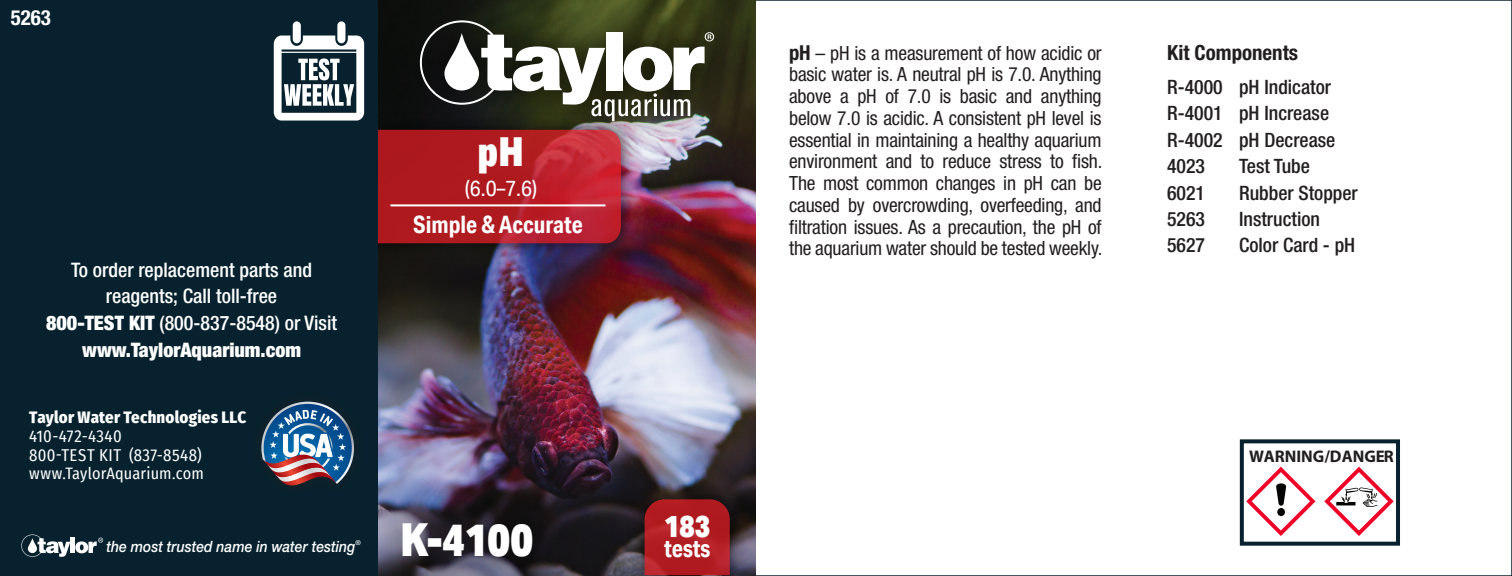
<style>
.page{position:relative;width:1512px;height:576px;background:#fff}
.page>*{position:absolute;margin:0;border:0;box-sizing:border-box;transform-origin:0 0}
.t1{font:900 45.6px "Aktiv Grotesk Cd";color:#fff}
.t2{font:900 40px "Aktiv Grotesk Cd";color:#fff}
.t3{font:900 30.6px "Aktiv Grotesk Cd";color:#fff}
.t4{font:700 24.4px "Aktiv Grotesk Cd";color:#fff}
.t5{font:700 24px "Aktiv Grotesk Cd";color:#fff}
.t6{font:22px "Aktiv Grotesk Cd";color:#fff}
.Procedure{font:700 condensed 20.8px "Helvetica Neue LT Pro";color:#231f20}
.Procedure-2{font:700 condensed 20.8px "Helvetica Neue LT Pro";color:#fff}
.Procedure-3{font:500 condensed 20px/26.6px "Helvetica Neue LT Pro";color:#fff;text-align:center}
.General{font:500 condensed 19.8px "Helvetica Neue LT Pro";color:#231f20}
.t7{font:condensed 19.6px/21.8px "Helvetica Neue LT Pro";letter-spacing:-.01em;color:#231f20;text-align:justify}
.t8{font:16.8px "Fira Sans Condensed";letter-spacing:.025em;color:#fff}
.t9{font:800 16.8px "Fira Sans Condensed";letter-spacing:.015em;color:#fff}
.t10{font:700 16.8px "Myriad Pro";color:#231f20}
.t11{font:16.2px "Fira Sans Condensed";letter-spacing:.01em;color:#fff}
.t12{font:italic 500 15.6px "Helvetica Neue LT Pro";color:#fff;scale:.9 1}
.t13{font:italic 500 6.8px "Helvetica Neue LT Pro";color:#fff}
.s1{font-weight:900}
.s2{font-weight:700;font-size:20.6px}
</style>
<div class="page">
<img style="left:378px;top:175px;width:378px;height:401px">
<img style="left:378px;top:0;width:378px;height:175px">
<svg style="left:420px;top:20px;width:294px;height:101px"></svg>
<img style="left:378px;top:463px;width:209px;height:113px">
<img style="left:624px;top:479px;width:127px;height:97px">
<svg style="left:645px;top:499px;width:85px;height:76px"></svg>
<img style="left:378px;top:109px;width:264px;height:155px">
<svg style="left:378px;top:130px;width:243px;height:113px"></svg>
<hr style="left:390px;top:204px;width:215px;height:2px;background:#fff">
<div style="left:0;top:0;width:378px;height:576px;background:#07222e"></div>
<img style="left:261px;top:402px;width:93px;height:84px">
<svg style="left:21px;top:535px;width:82px;height:22px"></svg>
<div style="left:293px;top:21px;width:8px;height:22px;background:#fff;border-radius:4px"></div>
<div style="left:337px;top:21px;width:8px;height:22px;background:#fff;border-radius:4px"></div>
<svg style="left:274px;top:36px;width:90px;height:85px"></svg>
<svg style="left:1324px;top:467px;width:70px;height:69px"></svg>
<svg style="left:1246px;top:467px;width:70px;height:69px"></svg>
<div style="left:1240px;top:439px;width:160px;height:107px;border:4px solid #07222e"></div>
<p class="Procedure-2" style="left:11px;top:5px;width:42px">5263</p>
<p class="Procedure-3" style="left:46px;top:256px;width:292px">To order replacement parts and reagents; Call toll-free<br><span class="s1">800-TEST KIT</span> (800-837-8548) or Visit <span class="s1">www.TaylorAquarium.com</span></p>
<p class="t9" style="left:29px;top:403px;width:219px">Taylor Water Technologies LLC</p>
<p class="t8" style="left:29px;top:424px;width:94px">410-472-4340</p>
<p class="t8" style="left:29px;top:443px;width:174px">800-TEST KIT (837-8548)</p>
<p class="t11" style="left:29px;top:461px;width:176px">www.TaylorAquarium.com</p>
<p class="t12" style="left:106px;top:538px;width:278px">the most trusted name in water testing</p>
<p class="t13" style="left:355px;top:538px;width:7px">®</p>
<p class="t2" style="left:478px;top:126px;width:48px">pH</p>
<p class="t6" style="left:465px;top:175px;width:74px">(6.0–7.6)</p>
<p class="t5" style="left:413px;top:209px;width:171px">Simple &amp; Accurate</p>
<p class="t1" style="left:400px;top:510px;width:135px">K-4100</p>
<p class="t3" style="left:664px;top:507px;width:47px">183</p>
<p class="t4" style="left:664px;top:534px;width:48px">tests</p>
<p class="t7" style="left:789px;top:42px;width:315px"><span class="s2">pH</span> – pH is a measurement of how acidic or basic water is. A neutral pH is 7.0. Anything above a pH of 7.0 is basic and anything below 7.0 is acidic. A consistent pH level is essential in maintaining a healthy aquarium environment and to reduce stress to fish.<br>The most common changes in pH can be caused by overcrowding, overfeeding, and filtration issues. As a precaution, the pH of the aquarium water should be tested weekly.</p>
<p class="Procedure" style="left:1167px;top:40px;width:133px">Kit Components</p>
<p class="General" style="left:1167px;top:75px;width:165px">R-4000 pH Indicator</p>
<p class="General" style="left:1167px;top:102px;width:164px">R-4001 pH Increase</p>
<p class="General" style="left:1167px;top:128px;width:170px">R-4002 pH Decrease</p>
<p class="General" style="left:1167px;top:154px;width:40px">4023</p>
<p class="General" style="left:1239px;top:154px;width:72px">Test Tube</p>
<p class="General" style="left:1167px;top:181px;width:40px">6021</p>
<p class="General" style="left:1239px;top:181px;width:120px">Rubber Stopper</p>
<p class="General" style="left:1167px;top:207px;width:40px">5263</p>
<p class="General" style="left:1239px;top:207px;width:83px">Instruction</p>
<p class="General" style="left:1167px;top:234px;width:40px">5627</p>
<p class="General" style="left:1239px;top:234px;width:118px">Color Card - pH</p>
<p class="t10" style="left:1249px;top:446px;width:146px">WARNING/DANGER</p>
</div>
